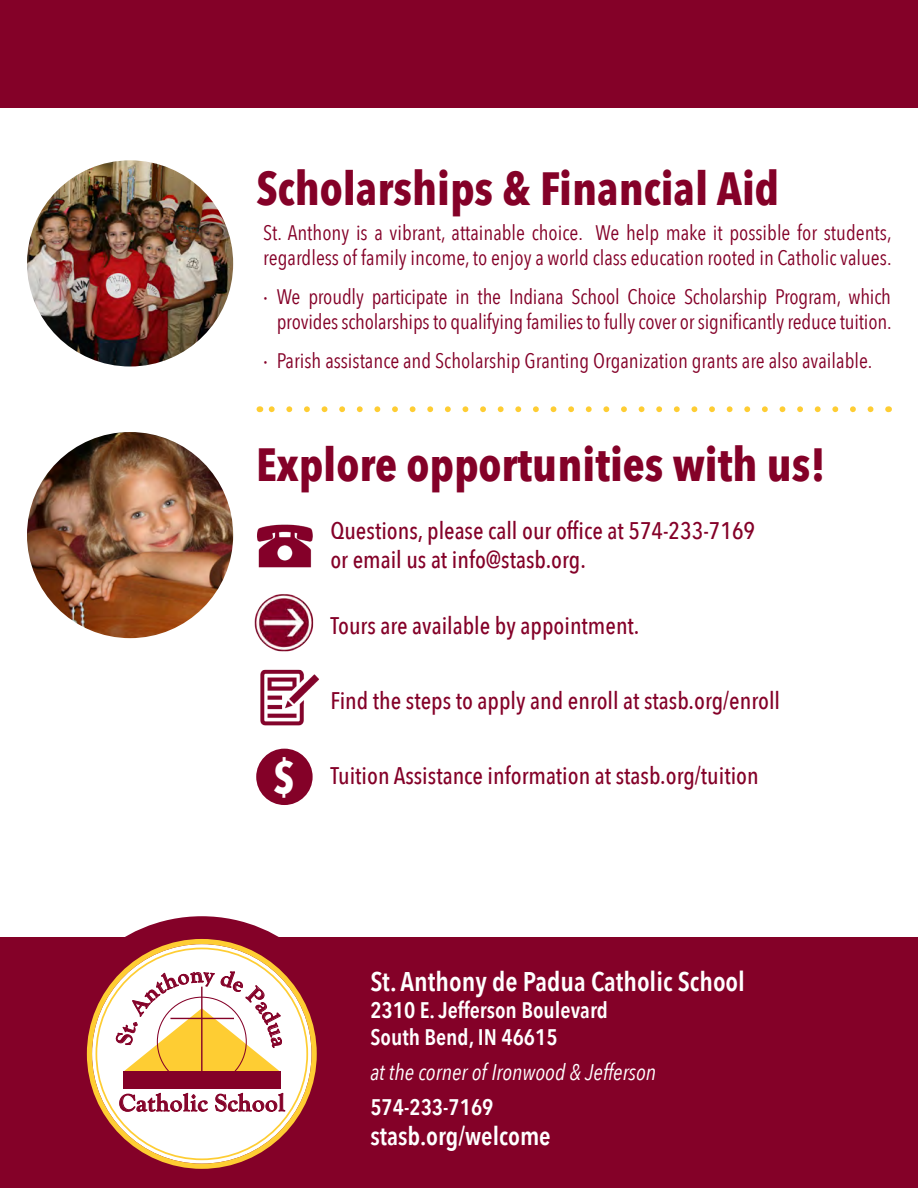
<style>
.page{position:relative;width:918px;height:1188px;background:#fff}
.page>*{position:absolute;margin:0;border:0;box-sizing:border-box;transform-origin:0 0}
.t1{font:700 46.5px "Avenir Next Condensed";color:#840128}
.t2{font:700 46.5px "Avenir Next Condensed";color:#fff}
.t3{font:600 27px "Avenir Next Condensed";color:#fff}
.t4{font:600 25.5px "Avenir Next Condensed";color:#fff}
.t5{font:700 24.9px "Goudy Old Style T";letter-spacing:.02em;color:#840128}
.t6{font:500 24px "Avenir Next Condensed";color:#840128}
.t7{font:600 22.5px "Avenir Next Condensed";color:#fff}
.t8{font:italic 22.5px "Avenir Next Condensed";color:#fff}
.t9{font:21px/25.2px "Avenir Next Condensed";color:#840128}
.s1{font-weight:500}
</style>
<div class="page">
<svg style="left:49px;top:916px;width:306px;height:22px"></svg>
<div style="left:0;top:0;width:918px;height:108px;background:#840128"></div>
<div style="left:0;top:938px;width:918px;height:250px;background:#840128"></div>
<div style="left:92px;top:944px;width:220px;height:220px;background:#fff;border-radius:50%"></div>
<div style="left:87px;top:939px;width:230px;height:230px;border:5px solid #fecd33;border-radius:50%"></div>
<div style="left:123px;top:1072px;width:157px;height:17px;background:#840128"></div>
<svg style="left:119px;top:1092px;width:89px;height:20px"></svg>
<svg style="left:215px;top:1088px;width:70px;height:24px"></svg>
<svg style="left:268px;top:406px;width:603px;height:6px"></svg>
<img style="left:27px;top:432px;width:206px;height:206px;border-radius:103px">
<img style="left:257px;top:524px;width:56px;height:44px">
<img style="left:255px;top:594px;width:58px;height:58px">
<img style="left:260px;top:669px;width:59px;height:57px">
<div style="left:256px;top:749px;width:57px;height:56px;background:#840128;border-radius:50%"></div>
<img style="left:27px;top:160px;width:206px;height:207px;border-radius:103px">
<svg style="left:115px;top:965px;width:167px;height:107px"></svg>
<p class="t1" style="left:256px;top:160px;width:524px">Scholarships &amp; Financial Aid</p>
<p class="t9" style="left:263px;top:219px;width:630px">St. Anthony is a vibrant, attainable choice. We help make it possible for students, regardless of family income, to enjoy a world class education rooted in Catholic values.</p>
<p class="t9" style="left:263px;top:283px;width:630px;text-align:right"><span class="s1">·</span> We proudly participate in the Indiana School Choice Scholarship Program, which provides scholarships to qualifying families to fully cover or significantly reduce tuition.</p>
<p class="t9" style="left:263px;top:347px;width:611px"><span class="s1">·</span> Parish assistance and Scholarship Granting Organization grants are also available.</p>
<p class="t1" style="left:256px;top:437px;width:571px">Explore opportunities with us!</p>
<p class="t6" style="left:330px;top:516px;width:426px">Questions, please call our office at 574-233-7169</p>
<p class="t6" style="left:330px;top:545px;width:257px">or email us at info@stasb.org.</p>
<p class="t6" style="left:330px;top:611px;width:311px">Tours are available by appointment.</p>
<p class="t6" style="left:330px;top:686px;width:451px">Find the steps to apply and enroll at stasb.org/enroll</p>
<p class="t2" style="left:272px;top:749px;width:26px">$</p>
<p class="t6" style="left:330px;top:761px;width:430px">Tuition Assistance information at stasb.org/tuition</p>
<p class="t5" style="left:119px;top:1089px;width:167px">Catholic School</p>
<p class="t3" style="left:370px;top:958px;width:376px">St. Anthony de Padua Catholic School</p>
<p class="t7" style="left:370px;top:990px;width:239px">2310 E. Jefferson Boulevard</p>
<p class="t7" style="left:370px;top:1017px;width:189px">South Bend, IN 46615</p>
<p class="t8" style="left:370px;top:1058px;width:288px">at the corner of Ironwood &amp; Jefferson</p>
<p class="t7" style="left:370px;top:1087px;width:125px">574-233-7169</p>
<p class="t4" style="left:370px;top:1114px;width:182px">stasb.org/welcome</p>
</div>
